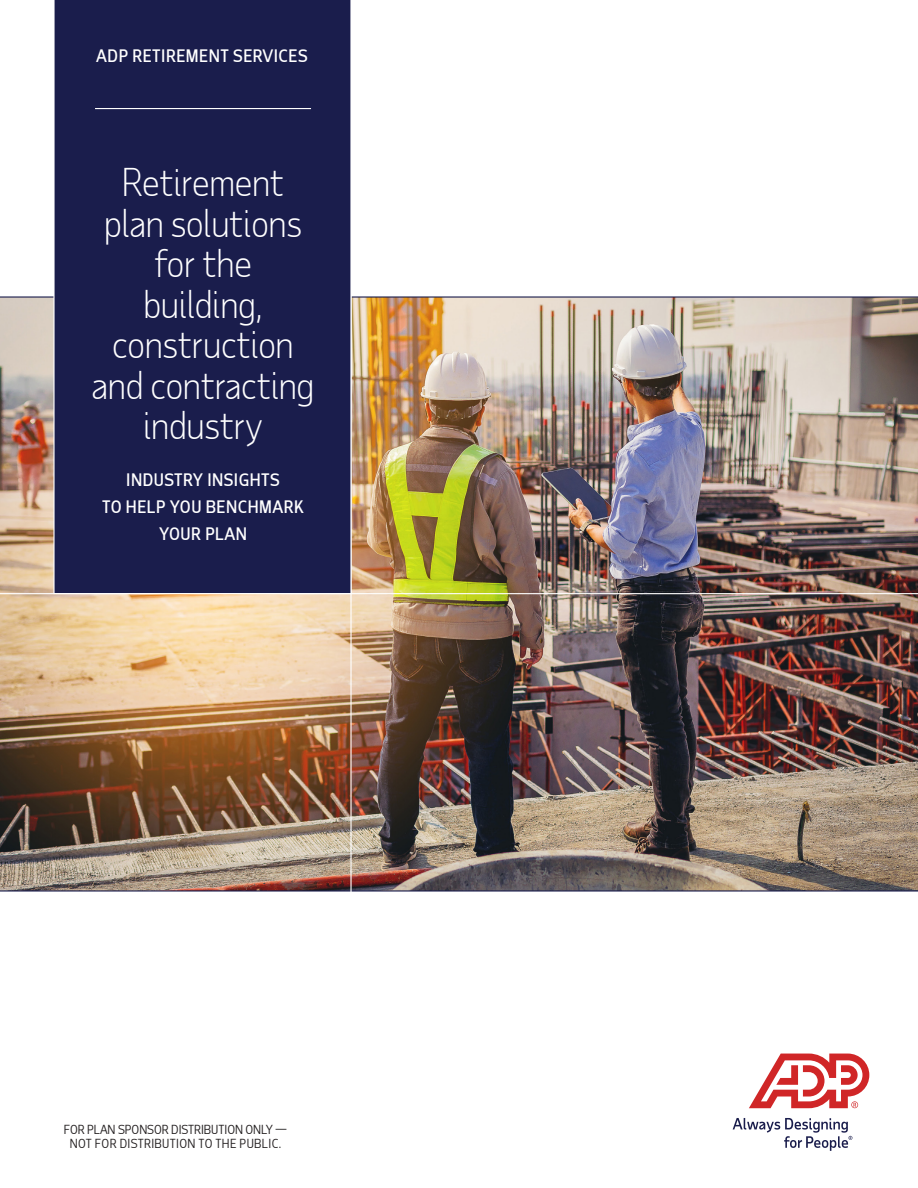
<style>
.page{position:relative;width:918px;height:1188px;background:#fff}
.page>*{position:absolute;margin:0;border:0;box-sizing:border-box;transform-origin:0 0}
._2019_-_CTA_-_Copy{font:300 37.5px/40.5px "Taub Sans";letter-spacing:-.01em;color:#fff;text-align:center}
._2019_-_CTA_-_Copy-2{font:500 16.5px/27px "Taub Sans";letter-spacing:.03em;color:#fff;text-align:center}
._2019_-_Source___Footer{font:12px/13.5px "Taub Sans";color:#231f20;text-align:center}
</style>
<div class="page">
<img style="left:0;top:296px;width:918px;height:596px">
<hr style="left:350px;top:0;width:2px;height:1188px;background:#fff">
<div style="left:53px;top:0;width:299px;height:593px;background:#1a1d4c"></div>
<hr style="left:0;top:593px;width:918px;height:1px;background:#fff">
<hr style="left:95px;top:108px;width:216px;height:1px;background:#fff">
<svg style="left:733px;top:1118px;width:119px;height:33px"></svg>
<svg style="left:749px;top:1054px;width:120px;height:54px"></svg>
<p class="_2019_-_CTA_-_Copy-2" style="left:96px;top:42px;width:213px">ADP RETIREMENT SERVICES</p>
<p class="_2019_-_CTA_-_Copy" style="left:92px;top:161px;width:224px">Retirement plan solutions for the building, construction and contracting industry</p>
<p class="_2019_-_CTA_-_Copy-2" style="left:102px;top:466px;width:203px">INDUSTRY INSIGHTS<br>TO HELP YOU BENCHMARK<br>YOUR PLAN</p>
<p class="_2019_-_Source___Footer" style="left:64px;top:1123px;width:225px">FOR PLAN SPONSOR DISTRIBUTION ONLY —<br>NOT FOR DISTRIBUTION TO THE PUBLIC.</p>
</div>
